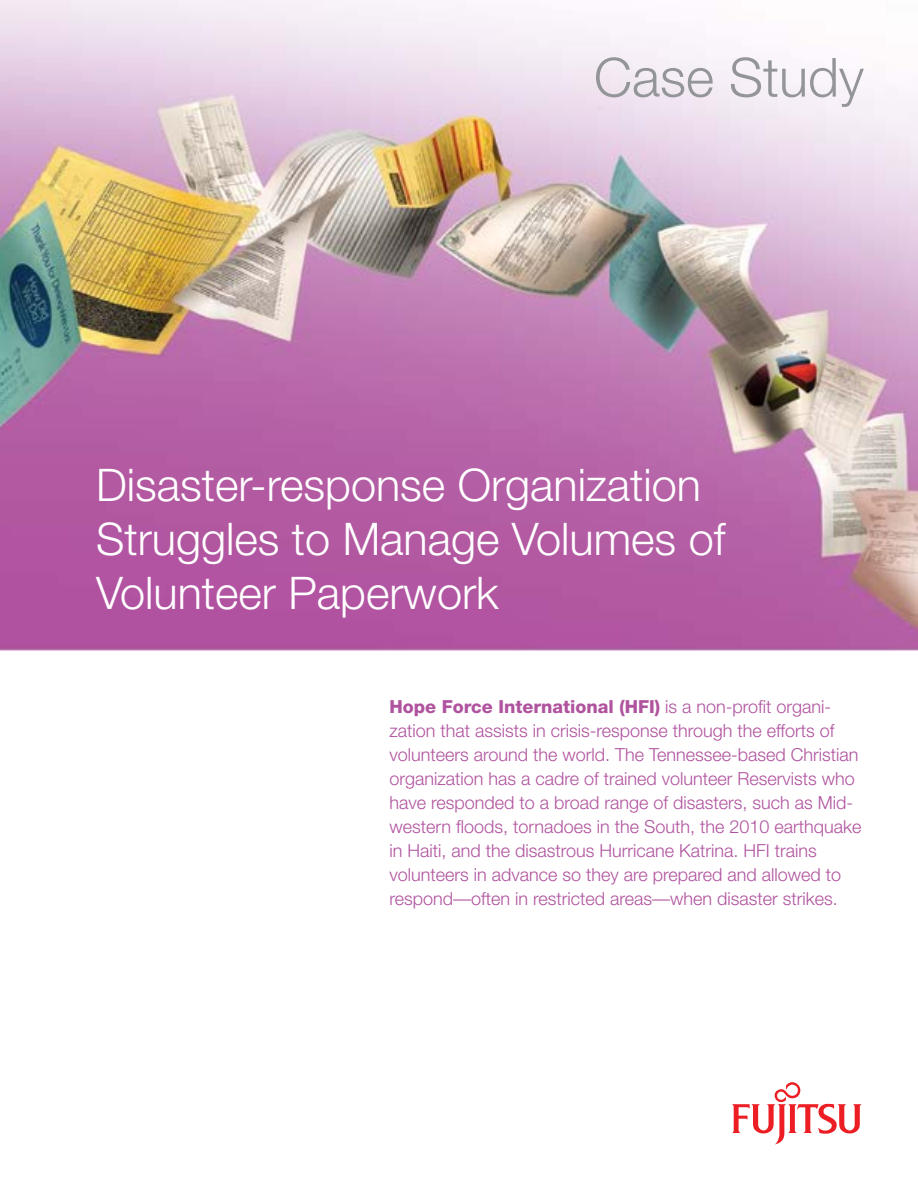
<style>
.page{position:relative;width:918px;height:1188px;background:#fff}
.page>*{position:absolute;margin:0;border:0;box-sizing:border-box;transform-origin:0 0}
.t1{font:300 54px "Helvetica Neue";color:#939598}
.t2{font:300 45px/54px "Helvetica Neue";color:#fff}
.t3{font:300 18px/24px "Helvetica Neue";color:#b0539e}
.s1{font-weight:800}
</style>
<div class="page">
<img style="left:0;top:0;width:918px;height:651px">
<svg style="left:732px;top:1082px;width:130px;height:62px"></svg>
<h1 class="t1" style="left:594px;top:44px;width:272px">Case Study</h1>
<h2 class="t2" style="left:96px;top:456px;width:631px">Disaster-response Organization<br>Struggles to Manage Volumes of<br>Volunteer Paperwork</h2>
<p class="t3" style="left:389px;top:694px;width:474px"><span class="s1">Hope Force International (HFI)</span> is a non-profit organi&shy;zation that assists in crisis-response through the efforts of volunteers around the world. The Tennessee-based Christian organization has a cadre of trained volunteer Reservists who have responded to a broad range of disasters, such as Mid&shy;western floods, tornadoes in the South, the 2010 earthquake in Haiti, and the disastrous Hurricane Katrina. HFI trains volunteers in advance so they are prepared and allowed to respond—often in restricted areas—when disaster strikes.</p>
</div>
